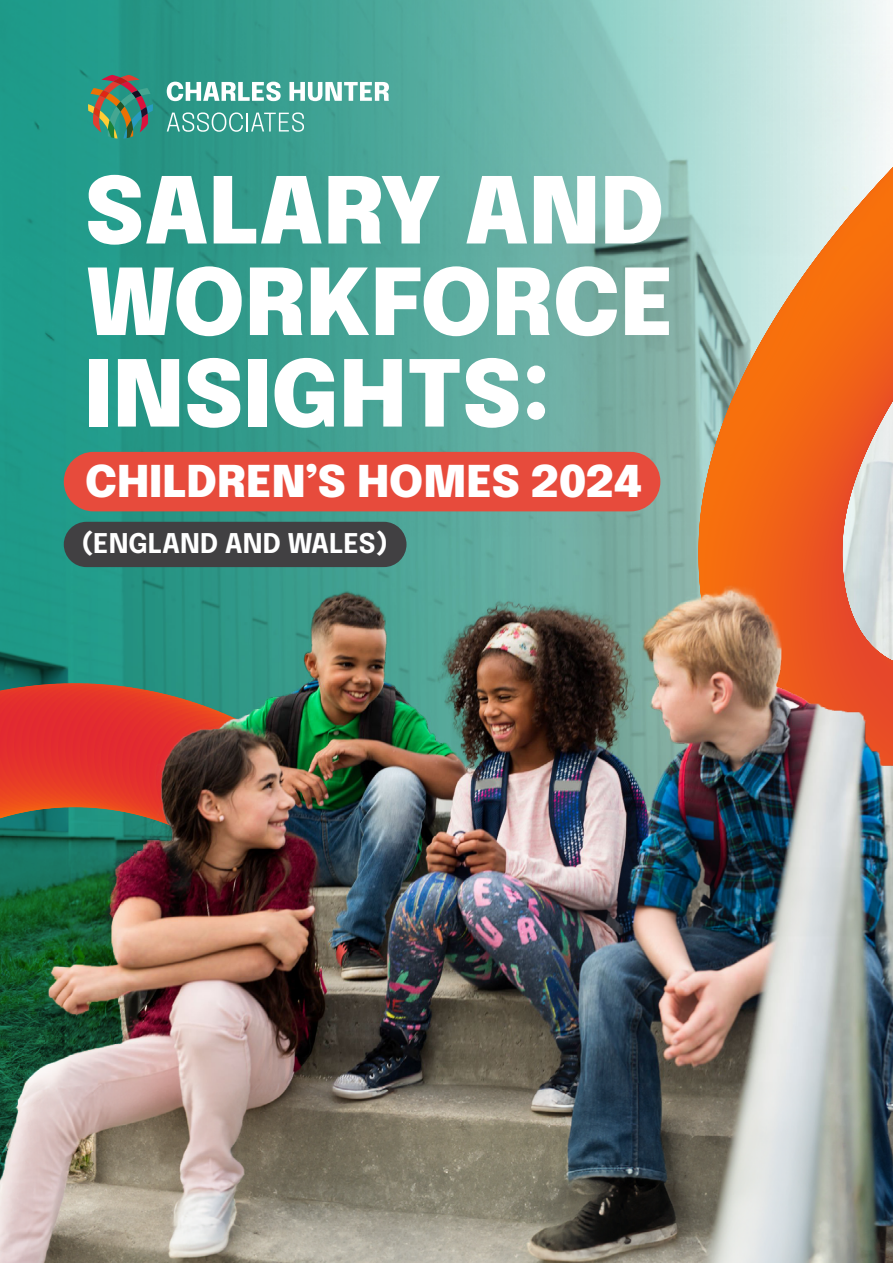
<style>
.page{position:relative;width:893px;height:1263px;background:#fff}
.page>*{position:absolute;margin:0;border:0;box-sizing:border-box;transform-origin:0 0}
.t1{font:900 91.5px/91.5px "Epilogue";color:#fff;text-align:justify}
.t2{font:900 43.65px "Epilogue";color:#fff}
.t3{font:700 27px "Epilogue";color:#fff}
</style>
<div class="page">
<img style="left:0;top:0;width:893px;height:1263px">
<img style="left:695px;top:122px;width:198px;height:692px">
<img style="left:0;top:683px;width:466px;height:580px">
<div style="left:64px;top:452px;width:596px;height:59px;background:#e74b3c;border-radius:30px"></div>
<div style="left:64px;top:522px;width:342px;height:45px;background:#414042;border-radius:23px"></div>
<svg style="left:88px;top:75px;width:65px;height:64px;background:#5a7e69"></svg>
<svg style="left:167px;top:112px;width:137px;height:20px;background:#60b1a5"></svg>
<svg style="left:167px;top:82px;width:114px;height:19px"></svg>
<svg style="left:289px;top:82px;width:100px;height:19px"></svg>
<p class="t1" style="left:85px;top:160px;width:590px">SALARY AND WORKFORCE INSIGHTS:</p>
<p class="t2" style="left:85px;top:451px;width:559px">CHILDREN’S HOMES 2024</p>
<p class="t3" style="left:82px;top:524px;width:307px">(ENGLAND AND WALES)</p>
</div>
